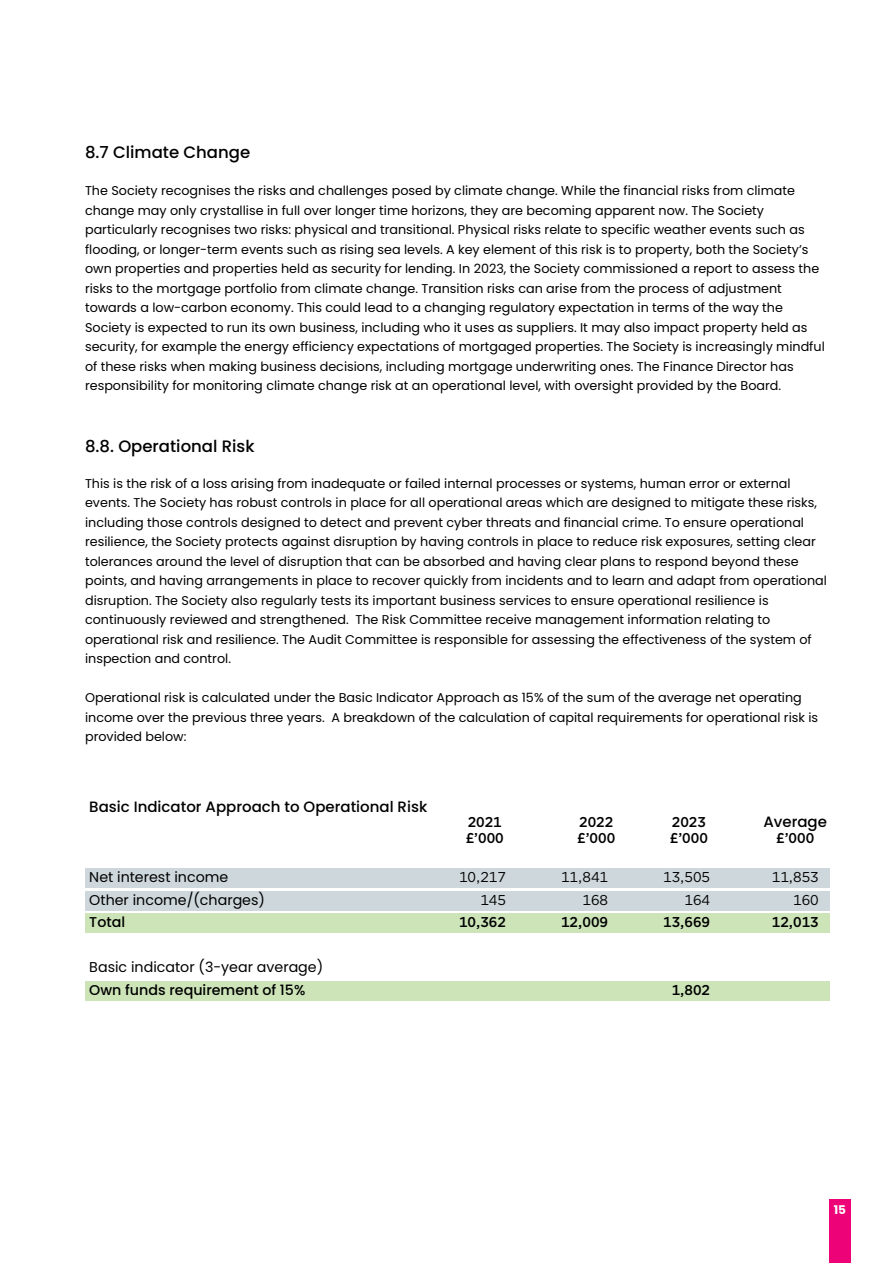
<style>
.page{position:relative;width:893px;height:1263px;background:#fff}
.page>*{position:absolute;margin:0;border:0;box-sizing:border-box;transform-origin:0 0}
.t1{font:500 16.5px "Poppins";color:#000}
.t2{font:500 15px "Poppins";color:#000}
.t3{font:14.25px "Poppins";color:#000}
.t4{font:500 14.25px "Gotham";color:#000}
.t5{font:14.25px "Gotham";color:#000}
.t6{font:500 14.25px "Poppins";color:#000}
.t7{font:12.75px/19.5px "Poppins";color:#000}
.t8{font:700 12px "Poppins";color:#fff}
</style>
<div class="page">
<div style="left:829px;top:1199px;width:21px;height:64px;background:#ed0277"></div>
<div style="left:85px;top:869px;width:744px;height:19px;background:#ced7db"></div>
<div style="left:85px;top:891px;width:744px;height:20px;background:#ced7db"></div>
<div style="left:85px;top:914px;width:744px;height:19px;background:#cce4b8"></div>
<div style="left:85px;top:981px;width:744px;height:20px;background:#cce4b8"></div>
<p class="t1" style="left:85px;top:145px;width:167px">8.7 Climate Change</p>
<p class="t7" style="left:85px;top:182px;width:741px">The Society recognises the risks and challenges posed by climate change. While the financial risks from climate change may only crystallise in full over longer time horizons, they are becoming apparent now. The Society particularly recognises two risks: physical and transitional. Physical risks relate to specific weather events such as flooding, or longer-term events such as rising sea levels. A key element of this risk is to property, both the Society’s own properties and properties held as security for lending. In 2023, the Society commissioned a report to assess the risks to the mortgage portfolio from climate change. Transition risks can arise from the process of adjustment towards a low-carbon economy. This could lead to a changing regulatory expectation in terms of the way the Society is expected to run its own business, including who it uses as suppliers. It may also impact property held as security, for example the energy efficiency expectations of mortgaged properties. The Society is increasingly mindful of these risks when making business decisions, including mortgage underwriting ones. The Finance Director has responsibility for monitoring climate change risk at an operational level, with oversight provided by the Board.</p>
<p class="t1" style="left:85px;top:439px;width:171px">8.8. Operational Risk</p>
<p class="t7" style="left:85px;top:475px;width:743px">This is the risk of a loss arising from inadequate or failed internal processes or systems, human error or external events. The Society has robust controls in place for all operational areas which are designed to mitigate these risks, including those controls designed to detect and prevent cyber threats and financial crime. To ensure operational resilience, the Society protects against disruption by having controls in place to reduce risk exposures, setting clear tolerances around the level of disruption that can be absorbed and having clear plans to respond beyond these points, and having arrangements in place to recover quickly from incidents and to learn and adapt from operational disruption. The Society also regularly tests its important business services to ensure operational resilience is continuously reviewed and strengthened. The Risk Committee receive management information relating to operational risk and resilience. The Audit Committee is responsible for assessing the effectiveness of the system of inspection and control.</p>
<p class="t7" style="left:85px;top:689px;width:735px">Operational risk is calculated under the Basic Indicator Approach as 15% of the sum of the average net operating income over the previous three years. A breakdown of the calculation of capital requirements for operational risk is provided below:</p>
<p class="t2" style="left:89px;top:801px;width:340px">Basic Indicator Approach to Operational Risk</p>
<p class="t4" style="left:468px;top:816px;width:36px">2021</p>
<p class="t4" style="left:579px;top:816px;width:36px">2022</p>
<p class="t4" style="left:672px;top:816px;width:36px">2023</p>
<p class="t2" style="left:763px;top:816px;width:65px">Average</p>
<p class="t4" style="left:466px;top:833px;width:40px">£’000</p>
<p class="t4" style="left:577px;top:833px;width:40px">£’000</p>
<p class="t4" style="left:670px;top:833px;width:40px">£’000</p>
<p class="t4" style="left:776px;top:833px;width:40px">£’000</p>
<p class="t3" style="left:89px;top:872px;width:140px">Net interest income</p>
<p class="t5" style="left:459px;top:869px;width:49px">10,217</p>
<p class="t5" style="left:561px;top:869px;width:49px">11,841</p>
<p class="t5" style="left:663px;top:869px;width:49px">13,505</p>
<p class="t5" style="left:772px;top:869px;width:49px">11,853</p>
<p class="t3" style="left:89px;top:894px;width:177px">Other income/(charges)</p>
<p class="t5" style="left:480px;top:891px;width:27px">145</p>
<p class="t5" style="left:582px;top:891px;width:27px">168</p>
<p class="t5" style="left:684px;top:891px;width:27px">164</p>
<p class="t5" style="left:793px;top:891px;width:27px">160</p>
<p class="t6" style="left:89px;top:917px;width:37px">Total</p>
<p class="t4" style="left:459px;top:917px;width:49px">10,362</p>
<p class="t4" style="left:561px;top:917px;width:49px">12,009</p>
<p class="t4" style="left:663px;top:917px;width:49px">13,669</p>
<p class="t4" style="left:772px;top:917px;width:49px">12,013</p>
<p class="t3" style="left:89px;top:962px;width:235px">Basic indicator (3-year average)</p>
<p class="t6" style="left:89px;top:984px;width:218px">Own funds requirement of 15%</p>
<p class="t4" style="left:672px;top:984px;width:40px">1,802</p>
<p class="t8" style="left:834px;top:1205px;width:14px">15</p>
</div>
